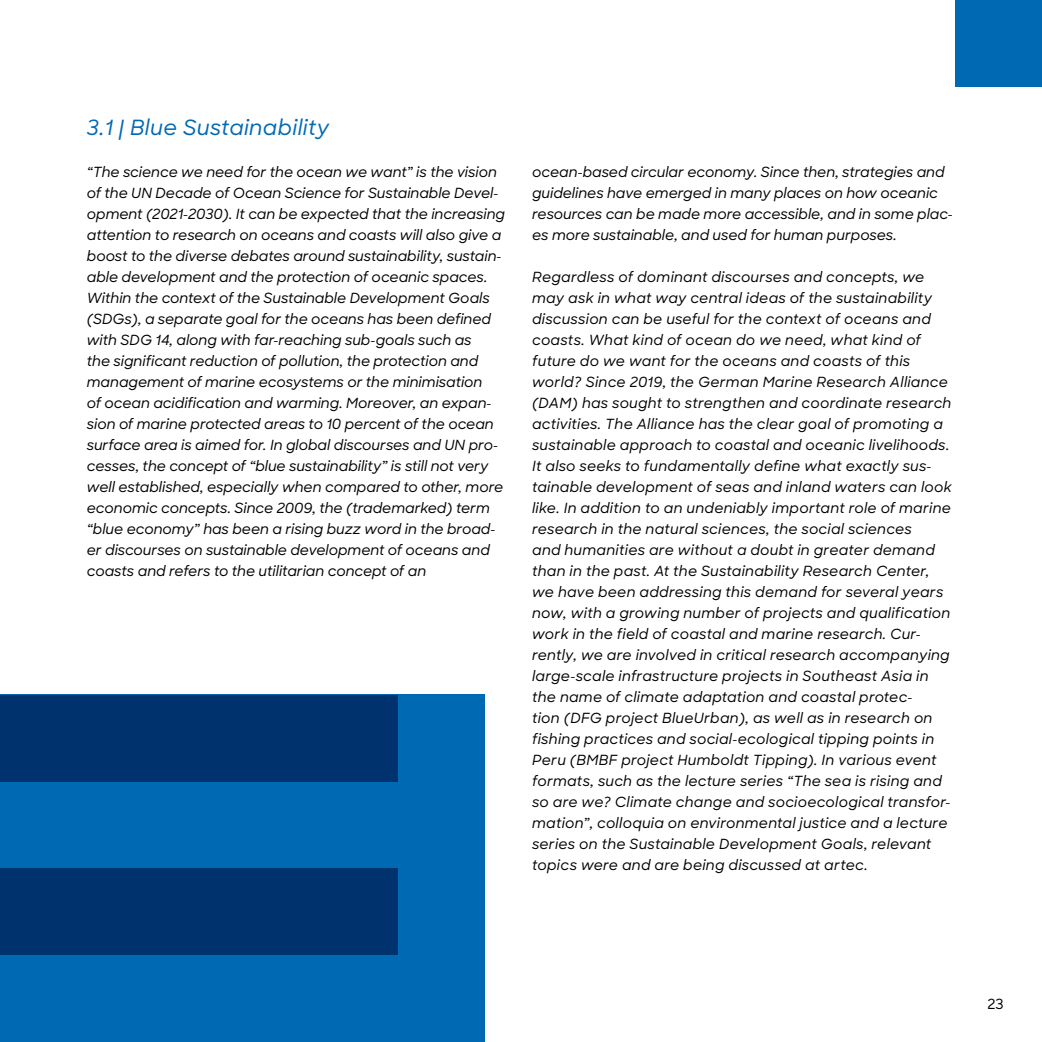
<style>
.page{position:relative;width:1042px;height:1042px;background:#fff}
.page>*{position:absolute;margin:0;border:0;box-sizing:border-box;transform-origin:0 0}
.t1{font:italic 500 21px "Sharp Sans";letter-spacing:.02em;color:#0069b4}
.t2{font:italic 500 14px/21px "Sharp Sans";letter-spacing:.005em;color:#000}
.t3{font:500 14px "Sharp Sans";color:#000}
</style>
<div class="page">
<div style="left:0;top:694px;width:484px;height:348px;background:#0069b4"></div>
<div style="left:0;top:694px;width:398px;height:87px;background:#00326d"></div>
<div style="left:0;top:868px;width:398px;height:87px;background:#00326d"></div>
<div style="left:955px;top:0;width:87px;height:87px;background:#0069b4"></div>
<h1 class="t1" style="left:87px;top:112px;width:244px">3.1 | Blue Sustainability</h1>
<p class="t2" style="left:87px;top:161px;width:420px">“The science we need for the ocean we want” is the vision of the UN Decade of Ocean Science for Sustainable Devel&shy;opment (2021-2030). It can be expected that the increasing attention to research on oceans and coasts will also give a boost to the diverse debates around sustainability, sustain&shy;able development and the protection of oceanic spaces.<br>Within the context of the Sustainable Development Goals (SDGs), a separate goal for the oceans has been defined with SDG 14, along with far-reaching sub-goals such as<br>the significant reduction of pollution, the protection and management of marine ecosystems or the minimisation<br>of ocean acidification and warming. Moreover, an expan&shy;sion of marine protected areas to 10 percent of the ocean surface area is aimed for. In global discourses and UN pro&shy;cesses, the concept of “blue sustainability” is still not very well established, especially when compared to other, more economic concepts. Since 2009, the (trademarked) term “blue economy” has been a rising buzz word in the broad&shy;er discourses on sustainable development of oceans and coasts and refers to the utilitarian concept of an</p>
<p class="t2" style="left:532px;top:161px;width:422px">ocean-based circular economy. Since then, strategies and guidelines have emerged in many places on how oceanic resources can be made more accessible, and in some plac&shy;es more sustainable, and used for human purposes.</p>
<p class="t2" style="left:532px;top:266px;width:421px">Regardless of dominant discourses and concepts, we may ask in what way central ideas of the sustainability discussion can be useful for the context of oceans and coasts. What kind of ocean do we need, what kind of future do we want for the oceans and coasts of this world? Since 2019, the German Marine Research Alliance (DAM) has sought to strengthen and coordinate research activities. The Alliance has the clear goal of promoting a sustainable approach to coastal and oceanic livelihoods.<br>It also seeks to fundamentally define what exactly sus&shy;tainable development of seas and inland waters can look like. In addition to an undeniably important role of marine research in the natural sciences, the social sciences<br>and humanities are without a doubt in greater demand than in the past. At the Sustainability Research Center, we have been addressing this demand for several years now, with a growing number of projects and qualification work in the field of coastal and marine research. Cur&shy;rently, we are involved in critical research accompanying large-scale infrastructure projects in Southeast Asia in the name of climate adaptation and coastal protec-<br>tion (DFG project BlueUrban), as well as in research on fishing practices and social-ecological tipping points in Peru (BMBF project Humboldt Tipping). In various event formats, such as the lecture series “The sea is rising and so are we? Climate change and socioecological transfor&shy;mation”, colloquia on environmental justice and a lecture series on the Sustainable Development Goals, relevant topics were and are being discussed at artec.</p>
<p class="t3" style="left:987px;top:993px;width:18px">23</p>
</div>
